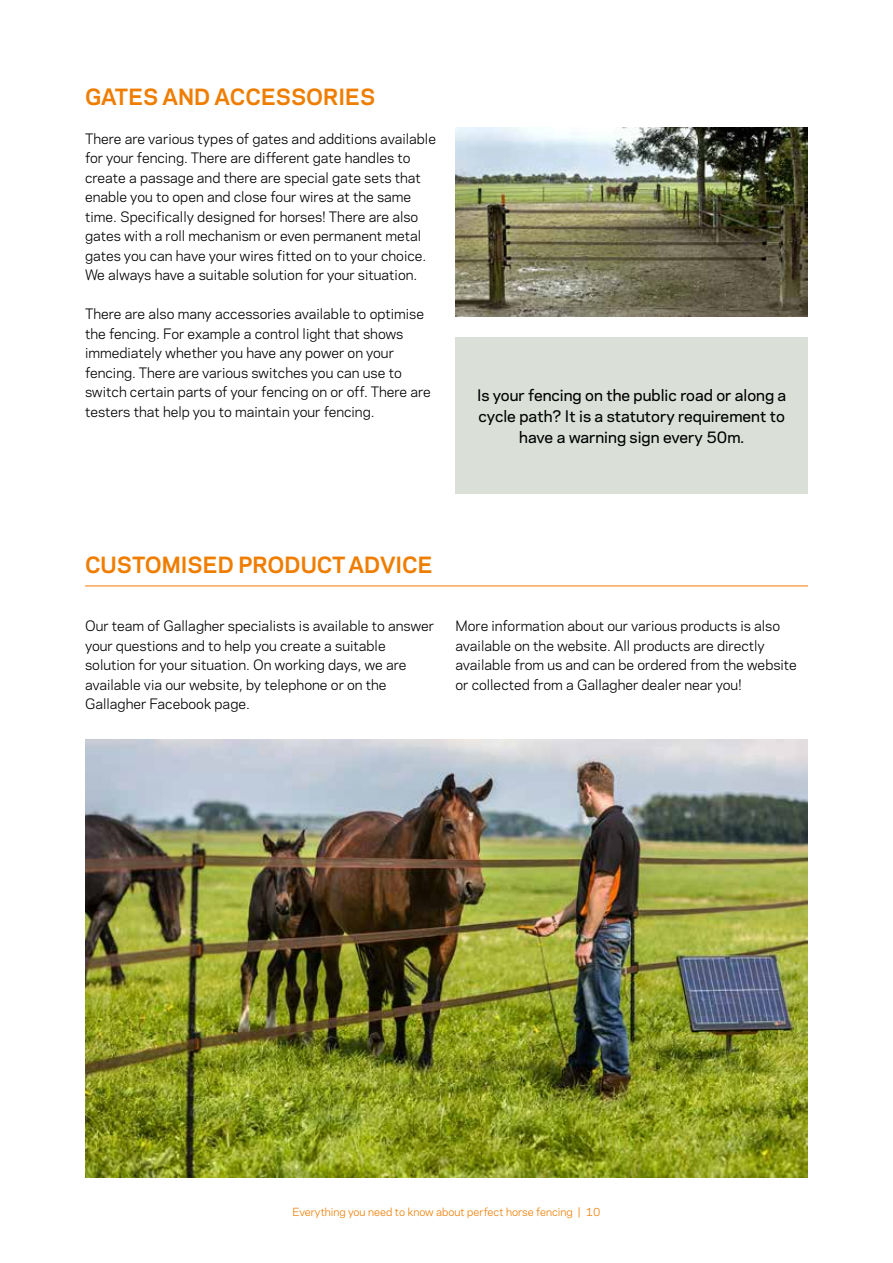
<style>
.page{position:relative;width:893px;height:1263px;background:#fff}
.page>*{position:absolute;margin:0;border:0;box-sizing:border-box;transform-origin:0 0}
.t1{font:700 21px "Galaxie Polaris";color:#ef7d00}
.t2{font:500 15px/21px "Galaxie Polaris";color:#000;text-align:center}
.t3{font:13.5px/19.5px "Galaxie Polaris";color:#000}
.t4{font:10.5px "Galaxie Polaris";color:#ef7d00}
</style>
<div class="page">
<img style="left:455px;top:128px;width:353px;height:189px">
<div style="left:455px;top:338px;width:353px;height:156px;background:#dae0d8"></div>
<img style="left:85px;top:740px;width:723px;height:438px">
<hr style="left:85px;top:585px;width:723px;height:1px;background:#ef7d00">
<h1 class="t1" style="left:85px;top:81px;width:292px">GATES AND ACCESSORIES</h1>
<p class="t3" style="left:85px;top:128px;width:352px">There are various types of gates and additions available for your fencing. There are different gate handles to create a passage and there are special gate sets that enable you to open and close four wires at the same time. Specifically designed for horses! There are also gates with a roll mechanism or even permanent metal gates you can have your wires fitted on to your choice.<br>We always have a suitable solution for your situation.</p>
<p class="t3" style="left:85px;top:303px;width:347px">There are also many accessories available to optimise the fencing. For example a control light that shows immediately whether you have any power on your fencing. There are various switches you can use to switch certain parts of your fencing on or off. There are testers that help you to maintain your fencing.</p>
<p class="t2" style="left:477px;top:383px;width:311px">Is your fencing on the public road or along a cycle path? It is a statutory requirement to have a warning sign every 50m.</p>
<h1 class="t1" style="left:85px;top:549px;width:349px">CUSTOMISED PRODUCT ADVICE</h1>
<p class="t3" style="left:85px;top:615px;width:351px">Our team of Gallagher specialists is available to answer your questions and to help you create a suitable solution for your situation. On working days, we are available via our website, by telephone or on the Gallagher Facebook page.</p>
<p class="t3" style="left:455px;top:615px;width:343px">More information about our various products is also available on the website. All products are directly available from us and can be ordered from the website or collected from a Gallagher dealer near you!</p>
<p class="t4" style="left:292px;top:1204px;width:309px">Everything you need to know about perfect horse fencing | 10</p>
</div>
